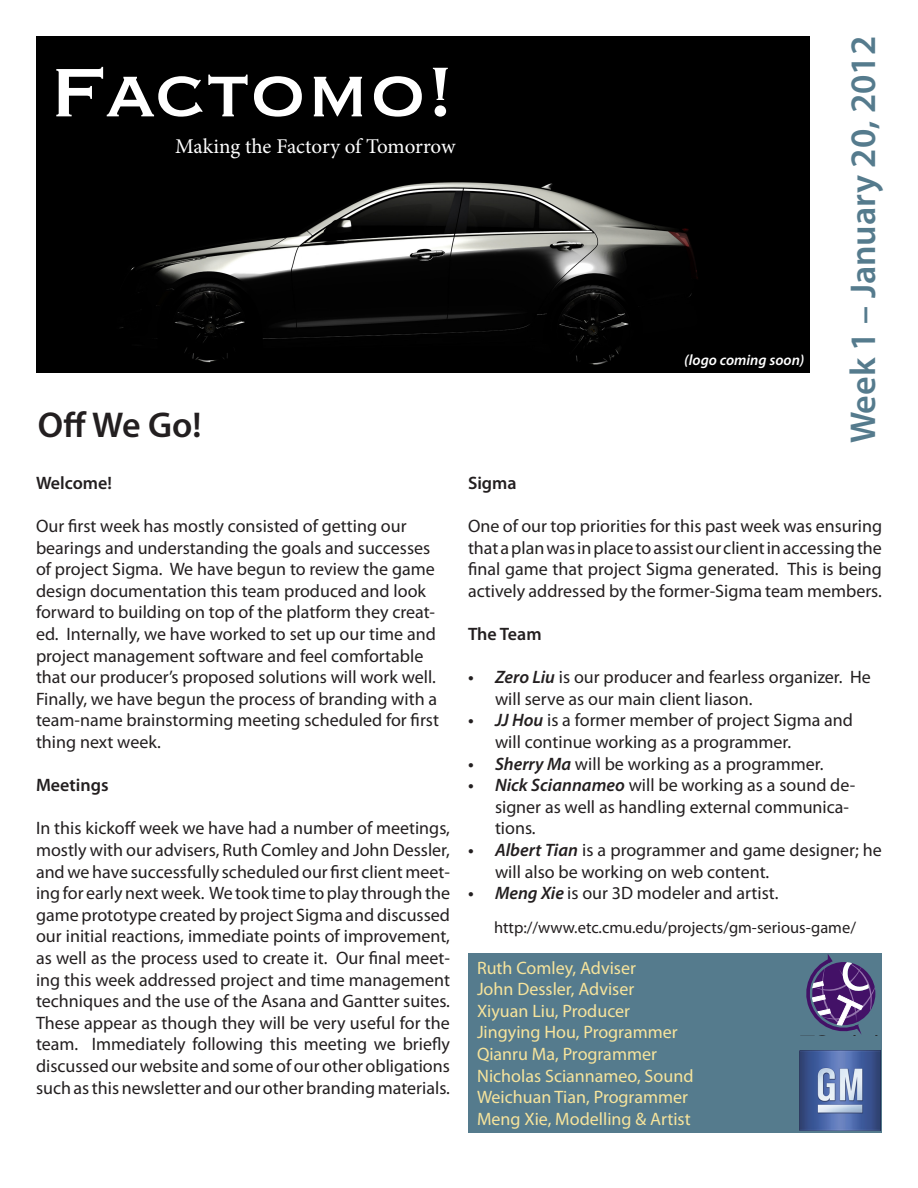
<style>
.page{position:relative;width:918px;height:1188px;background:#fff}
.page>*{position:absolute;margin:0;border:0;box-sizing:border-box;transform-origin:0 0}
.t1{font:90px "Copperplate";color:#fff}
.t2{font:600 36px "Myriad Pro";color:#557b8d}
.t3{font:600 36px "Myriad Pro";color:#231f20}
.t4{font:21px "Minion Pro";letter-spacing:-.005em;color:#fff}
.t5{font:18px/21.6px "Myriad Pro";color:#231f20}
.t6{font:18px "Myriad Pro";color:#f7e49c}
.t7{font:600 18px "Myriad Pro";color:#231f20}
.t8{font:16.5px "Myriad Pro";color:#231f20}
.t9{font:italic 600 15px "Myriad Pro";color:#fff}
.s1{font-weight:600;font-style:italic}
</style>
<div class="page">
<img style="left:36px;top:36px;width:774px;height:337px">
<div style="left:468px;top:953px;width:414px;height:179px;background:#557b8d"></div>
<svg style="left:806px;top:954px;width:69px;height:80px"></svg>
<img style="left:800px;top:1050px;width:80px;height:81px">
<p class="t1" style="left:50px;top:33px;width:407px">Factomo!</p>
<p class="t4" style="left:175px;top:132px;width:282px">Making the Factory of Tomorrow</p>
<p class="t3" style="left:38px;top:402px;width:165px">Off We Go!</p>
<p class="t9" style="left:684px;top:350px;width:122px">(logo coming soon)</p>
<p class="t2" style="left:840px;top:443px;width:409px;rotate:-90deg">Week 1 – January 20, 2012</p>
<p class="t7" style="left:36px;top:471px;width:78px">Welcome!</p>
<p class="t5" style="left:36px;top:515px;width:405px">Our first week has mostly consisted of getting our bearings and understanding the goals and successes of project Sigma. We have begun to review the game design documentation this team produced and look forward to building on top of the platform they creat&shy;ed. Internally, we have worked to set up our time and project management software and feel comfortable that our producer’s proposed solutions will work well.<br>Finally, we have begun the process of branding with a team-name brainstorming meeting scheduled for first thing next week.</p>
<p class="t7" style="left:36px;top:774px;width:74px">Meetings</p>
<p class="t5" style="left:36px;top:817px;width:416px;text-align:justify">In this kickoff week we have had a number of meetings, mostly with our advisers, Ruth Comley and John Dessler, and we have successfully scheduled our first client meet&shy;ing for early next week. We took time to play through the game prototype created by project Sigma and discussed our initial reactions, immediate points of improvement, as well as the process used to create it. Our final meet&shy;ing this week addressed project and time management techniques and the use of the Asana and Gantter suites.<br>These appear as though they will be very useful for the team. Immediately following this meeting we briefly discussed our website and some of our other obligations such as this newsletter and our other branding materials.</p>
<p class="t7" style="left:468px;top:471px;width:50px">Sigma</p>
<p class="t5" style="left:468px;top:515px;width:416px;text-align:justify">One of our top priorities for this past week was ensuring that a plan was in place to assist our client in accessing the final game that project Sigma generated. This is being actively addressed by the former-Sigma team members.</p>
<p class="t7" style="left:468px;top:622px;width:75px">The Team</p>
<p class="t5" style="left:495px;top:666px;width:378px;text-indent:-27px"><span class="s1">• Zero Liu</span> is our producer and fearless organizer. He will serve as our main client liason.</p>
<p class="t5" style="left:495px;top:709px;width:360px;text-indent:-27px"><span class="s1">• JJ Hou</span> is a former member of project Sigma and will continue working as a programmer.</p>
<p class="t5" style="left:468px;top:752px;width:357px"><span class="s1">• Sherry Ma</span> will be working as a programmer.</p>
<p class="t5" style="left:495px;top:774px;width:362px;text-indent:-27px"><span class="s1">• Nick Sciannameo</span> will be working as a sound de&shy;signer as well as handling external communica&shy;tions.</p>
<p class="t5" style="left:495px;top:839px;width:388px;text-indent:-27px"><span class="s1">• Albert Tian</span> is a programmer and game designer; he will also be working on web content.</p>
<p class="t5" style="left:468px;top:882px;width:312px"><span class="s1">• Meng Xie</span> is our 3D modeler and artist.</p>
<p class="t8" style="left:494px;top:917px;width:363px">http://www.etc.cmu.edu/projects/gm-serious-game/</p>
<p class="t6" style="left:477px;top:957px;width:160px">Ruth Comley, Adviser</p>
<p class="t6" style="left:477px;top:978px;width:159px">John Dessler, Adviser</p>
<p class="t6" style="left:477px;top:1000px;width:155px">Xiyuan Liu, Producer</p>
<p class="t6" style="left:477px;top:1021px;width:202px">Jingying Hou, Programmer</p>
<p class="t6" style="left:477px;top:1043px;width:181px">Qianru Ma, Programmer</p>
<p class="t6" style="left:477px;top:1065px;width:218px">Nicholas Sciannameo, Sound</p>
<p class="t6" style="left:477px;top:1086px;width:212px">Weichuan Tian, Programmer</p>
<p class="t6" style="left:477px;top:1108px;width:215px">Meng Xie, Modelling &amp; Artist</p>
</div>
